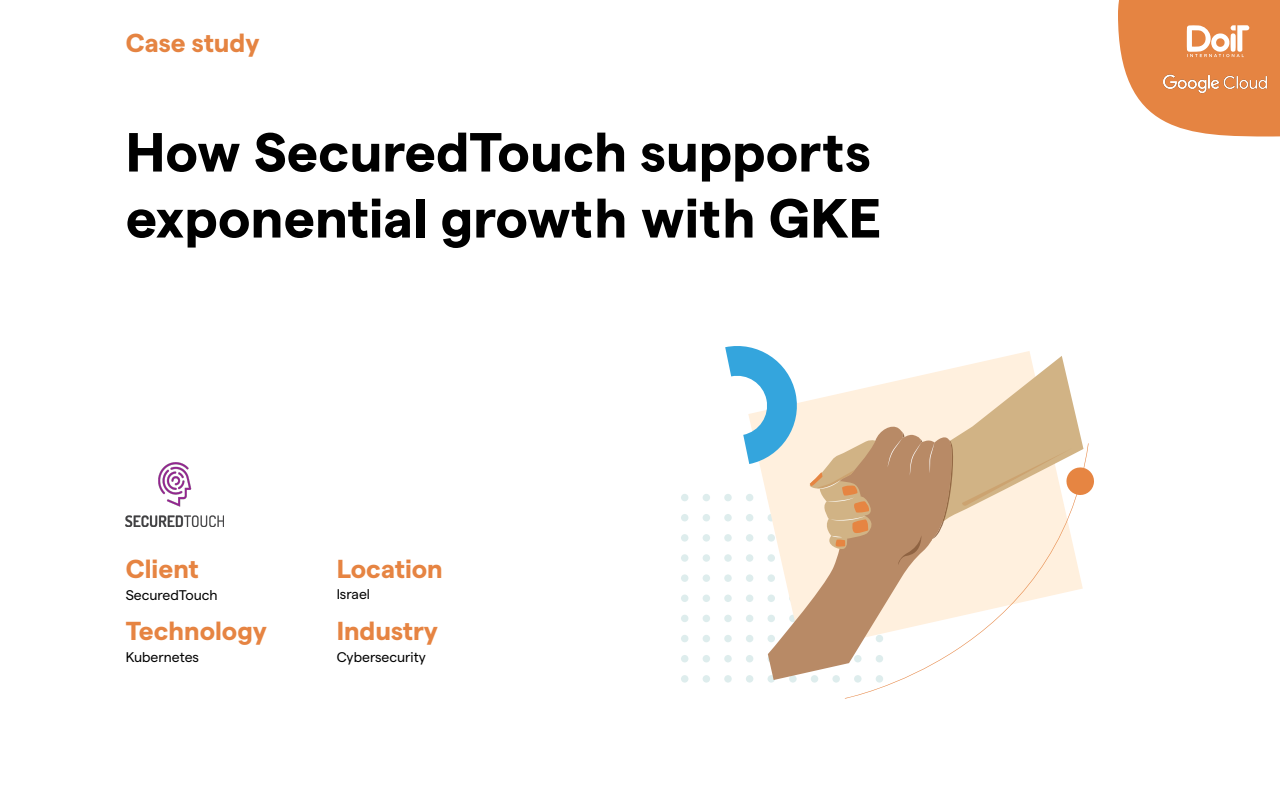
<style>
.page{position:relative;width:1280px;height:800px;background:#fff}
.page>*{position:absolute;margin:0;border:0;box-sizing:border-box;transform-origin:0 0}
.t1{font:700 55px/66px "Matter";color:#000}
.t2{font:700 26px "Matter";color:#e68442}
.t3{font:700 26px "Matter";color:#e58442}
.t4{font:14px "Matter";color:#000}
</style>
<div class="page">
<svg style="left:1118px;top:0;width:162px;height:136px"></svg>
<img style="left:1149px;top:60px;width:131px;height:43px">
<img style="left:126px;top:463px;width:98px;height:63px">
<div style="left:681px;top:494px;width:7px;height:7px;background:#deeded;border-radius:50%"></div>
<div style="left:703px;top:494px;width:7px;height:7px;background:#deeded;border-radius:50%"></div>
<div style="left:724px;top:494px;width:8px;height:7px;background:#ebf4f4;border-radius:50%"></div>
<div style="left:681px;top:514px;width:7px;height:7px;background:#deeded;border-radius:50%"></div>
<div style="left:703px;top:514px;width:7px;height:7px;background:#deeded;border-radius:50%"></div>
<div style="left:724px;top:514px;width:8px;height:7px;background:#eaf3f3;border-radius:50%"></div>
<div style="left:681px;top:534px;width:7px;height:8px;background:#deeded;border-radius:50%"></div>
<div style="left:703px;top:534px;width:7px;height:8px;background:#deeded;border-radius:50%"></div>
<div style="left:724px;top:534px;width:8px;height:8px;background:#ecf5f5;border-radius:50%"></div>
<div style="left:681px;top:554px;width:7px;height:8px;background:#deeded;border-radius:50%"></div>
<div style="left:703px;top:554px;width:7px;height:8px;background:#deeded;border-radius:50%"></div>
<div style="left:724px;top:554px;width:8px;height:8px;background:#edf5f5;border-radius:50%"></div>
<div style="left:681px;top:574px;width:7px;height:8px;background:#deeded;border-radius:50%"></div>
<div style="left:703px;top:574px;width:7px;height:8px;background:#deeded;border-radius:50%"></div>
<div style="left:724px;top:574px;width:8px;height:8px;background:#ecf5f5;border-radius:50%"></div>
<div style="left:681px;top:595px;width:7px;height:7px;background:#deeded;border-radius:50%"></div>
<div style="left:703px;top:595px;width:7px;height:7px;background:#deeded;border-radius:50%"></div>
<div style="left:724px;top:595px;width:8px;height:7px;background:#eaf3f3;border-radius:50%"></div>
<div style="left:681px;top:615px;width:7px;height:7px;background:#deeded;border-radius:50%"></div>
<div style="left:703px;top:615px;width:7px;height:7px;background:#deeded;border-radius:50%"></div>
<div style="left:724px;top:615px;width:8px;height:7px;background:#ebf4f4;border-radius:50%"></div>
<div style="left:681px;top:635px;width:7px;height:7px;background:#deeded;border-radius:50%"></div>
<div style="left:703px;top:635px;width:7px;height:7px;background:#deeded;border-radius:50%"></div>
<div style="left:724px;top:635px;width:8px;height:7px;background:#ebf4f4;border-radius:50%"></div>
<div style="left:681px;top:655px;width:7px;height:7px;background:#deeded;border-radius:50%"></div>
<div style="left:703px;top:655px;width:7px;height:7px;background:#deeded;border-radius:50%"></div>
<div style="left:724px;top:655px;width:8px;height:7px;background:#eaf3f3;border-radius:50%"></div>
<div style="left:681px;top:675px;width:7px;height:8px;background:#deeded;border-radius:50%"></div>
<div style="left:703px;top:675px;width:7px;height:8px;background:#deeded;border-radius:50%"></div>
<svg style="left:724px;top:675px;width:8px;height:8px"></svg>
<div style="left:746px;top:675px;width:7px;height:8px;background:#deeded;border-radius:50%"></div>
<div style="left:768px;top:675px;width:7px;height:8px;background:#deeded;border-radius:50%"></div>
<div style="left:789px;top:675px;width:8px;height:8px;background:#deeded;border-radius:50%"></div>
<div style="left:811px;top:675px;width:7px;height:8px;background:#deeded;border-radius:50%"></div>
<div style="left:832px;top:675px;width:8px;height:8px;background:#deeded;border-radius:50%"></div>
<svg style="left:845px;top:443px;width:244px;height:256px"></svg>
<svg style="left:954px;top:356px;width:129px;height:173px"></svg>
<svg style="left:962px;top:449px;width:132px;height:57px"></svg>
<svg style="left:725px;top:346px;width:229px;height:334px"></svg>
<p class="t3" style="left:126px;top:23px;width:135px">Case study</p>
<p class="t1" style="left:126px;top:114px;width:757px">How SecuredTouch supports exponential growth with GKE</p>
<p class="t2" style="left:126px;top:549px;width:75px">Client</p>
<p class="t2" style="left:337px;top:549px;width:108px">Location</p>
<p class="t4" style="left:126px;top:585px;width:94px">SecuredTouch</p>
<p class="t4" style="left:337px;top:584px;width:35px">Israel</p>
<p class="t2" style="left:126px;top:611px;width:143px">Technology</p>
<p class="t2" style="left:337px;top:611px;width:103px">Industry</p>
<p class="t4" style="left:126px;top:647px;width:75px">Kubernetes</p>
<p class="t4" style="left:337px;top:647px;width:91px">Cybersecurity</p>
</div>
